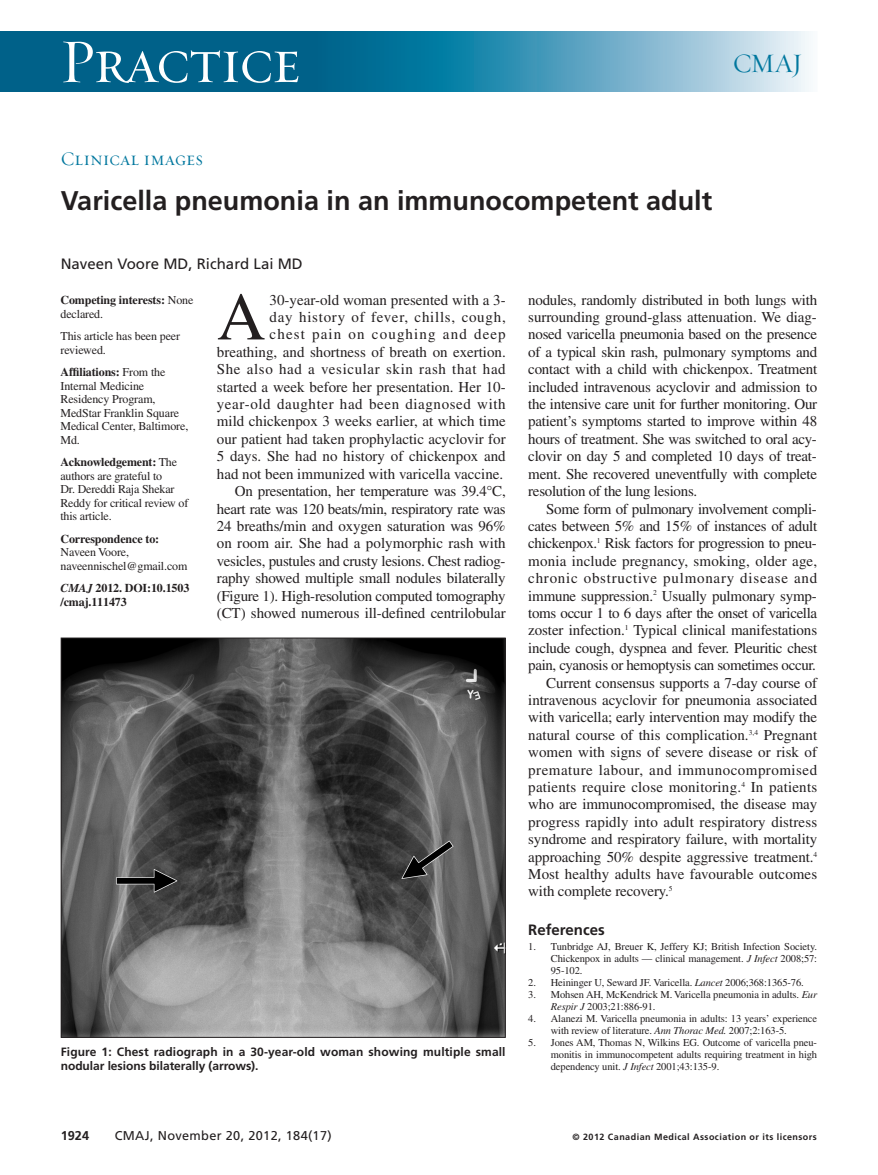
<style>
.page{position:relative;width:878px;height:1175px;background:#fff}
.page>*{position:absolute;margin:0;border:0;box-sizing:border-box;transform-origin:0 0}
.t1{font:67.5px "Times LT Std";color:#231f20}
.t2{font:63px "Requiem Display HTF Small Caps";letter-spacing:-.03em;color:#fff}
.t3{font:700 27px "Frutiger LT Std";color:#231f20}
.t4{font:27px "Requiem Display HTF Roman";color:#00779e}
.t5{font:19.5px "Requiem Display HTF Small Caps";color:#00779e}
.t6{font:15px/17.4px "Times LT Std";letter-spacing:-.005em;color:#231f20;text-align:right}
.t7{font:15px "Times LT Std";letter-spacing:-.025em;color:#231f20}
.t8{font:15px "Times LT Std";letter-spacing:.015em;color:#231f20}
.t9{font:15px "Times LT Std";letter-spacing:.05em;color:#231f20}
.t10{font:15px "Times LT Std";letter-spacing:.03em;color:#231f20}
.t11{font:15px "Frutiger LT Std";color:#231f20}
.t12{font:700 15px "Frutiger LT Std";color:#231f20}
.t13{font:12.75px "Frutiger LT Std";letter-spacing:.025em;color:#231f20}
.t14{font:700 12.75px "Frutiger LT Std";color:#231f20}
.t15{font:12px/13.5px "Times LT Std";letter-spacing:-.01em;color:#231f20}
.t16{font:700 12px/14.2px "Frutiger LT Std";letter-spacing:.01em;color:#231f20}
.t17{font:700 12px/13.5px "Times LT Std";letter-spacing:-.01em;color:#231f20}
.t18{font:10.5px/12px "Times LT Std";letter-spacing:-.01em;color:#231f20;text-align:justify}
.t19{font:700 9px "Frutiger LT Std";letter-spacing:.05em;color:#231f20}
.s1{font-weight:400}
.s2{font-weight:700}
.s3{font-style:italic}
</style>
<div class="page">
<div style="left:0;top:32px;width:350px;height:60px;background:#006189"></div>
<svg style="left:350px;top:32px;width:459px;height:60px;background:#5fa6c2"></svg>
<img style="left:63px;top:639px;width:440px;height:396px">
<h2 class="t2" style="left:59px;top:23px;width:243px">Practice</h2>
<h3 class="t4" style="left:733px;top:47px;width:71px">CMAJ</h3>
<h3 class="t5" style="left:61px;top:147px;width:144px">Clinical images</h3>
<h3 class="t3" style="left:61px;top:190px;width:653px">Varicella pneumonia in an immunocompetent adult</h3>
<p class="t11" style="left:61px;top:258px;width:243px">Naveen Voore MD, Richard Lai MD</p>
<p class="t17" style="left:60px;top:294px;width:134px">Competing interests: <span class="s1">None declared.</span></p>
<p class="t15" style="left:60px;top:330px;width:121px">This article has been peer reviewed.</p>
<p class="t15" style="left:60px;top:366px;width:129px"><span class="s2">Affiliations:</span> From the<br>Internal Medicine<br>Residency Program,<br>MedStar Franklin Square<br>Medical Center, Baltimore,<br>Md.</p>
<p class="t15" style="left:60px;top:456px;width:129px"><span class="s2">Acknowledgement:</span> The authors are grateful to<br>Dr. Dereddi Raja Shekar<br>Reddy for critical review of this article.</p>
<p class="t17" style="left:60px;top:533px;width:100px">Correspondence to:</p>
<p class="t15" style="left:60px;top:546px;width:128px">Naveen Voore, naveennischel@gmail.com</p>
<p class="t17" style="left:60px;top:582px;width:130px"><span class="s3">CMAJ</span> 2012. DOI:10.1503 /cmaj.111473</p>
<h1 class="t1" style="left:217px;top:293px;width:50px">A</h1>
<p class="t6" style="left:217px;top:292px;width:290px">30-year-old woman presented with a 3-<br>day history of fever, chills, cough,<br>chest pain on coughing and deep breathing, and shortness of breath on exertion.<br>She also had a vesicular skin rash that had started a week before her presentation. Her 10- year-old daughter had been diagnosed with mild chickenpox 3 weeks earlier, at which time our patient had taken prophylactic acyclovir for 5 days. She had no history of chickenpox and had not been immunized with varicella vaccine.<br>On presentation, her temperature was 39.4°C, heart rate was 120 beats/min, respiratory rate was 24 breaths/min and oxygen saturation was 96% on room air. She had a polymorphic rash with vesicles, pustules and crusty lesions. Chest radiog&shy;raphy showed multiple small nodules bilaterally (Figure 1). High-resolution computed tomography (CT) showed numerous ill-defined centrilobular</p>
<p class="t6" style="left:528px;top:292px;width:290px;text-align:justify">nodules, randomly distributed in both lungs with surrounding ground-glass attenuation. We diag&shy;nosed varicella pneumonia based on the presence of a typical skin rash, pulmonary symptoms and contact with a child with chickenpox. Treatment included intravenous acyclovir and admission to the intensive care unit for further monitoring. Our patient’s symptoms started to improve within 48 hours of treatment. She was switched to oral acy&shy;clovir on day 5 and completed 10 days of treat&shy;ment. She recovered uneventfully with complete resolution of the lung lesions.</p>
<p class="t7" style="left:546px;top:503px;width:272px">Some form of pulmonary involvement compli-</p>
<p class="t6" style="left:528px;top:519px;width:290px">cates between 5% and 15% of instances of adult</p>
<p class="t7" style="left:528px;top:538px;width:290px">chickenpox.<sup>1</sup> Risk factors for progression to pneu-</p>
<p class="t6" style="left:528px;top:553px;width:290px">monia include pregnancy, smoking, older age,</p>
<p class="t9" style="left:528px;top:573px;width:290px">chronic obstructive pulmonary disease and</p>
<p class="t6" style="left:528px;top:588px;width:290px">immune suppression.<sup>2</sup> Usually pulmonary symp-</p>
<p class="t7" style="left:528px;top:607px;width:290px">toms occur 1 to 6 days after the onset of varicella</p>
<p class="t6" style="left:528px;top:623px;width:290px">zoster infection.<sup>1</sup> Typical clinical manifestations</p>
<p class="t6" style="left:528px;top:640px;width:290px">include cough, dyspnea and fever. Pleuritic chest</p>
<p class="t7" style="left:528px;top:660px;width:289px">pain, cyanosis or hemoptysis can sometimes occur.</p>
<p class="t6" style="left:546px;top:675px;width:272px">Current consensus supports a 7-day course of</p>
<p class="t6" style="left:528px;top:693px;width:290px">intravenous acyclovir for pneumonia associated</p>
<p class="t6" style="left:528px;top:710px;width:290px">with varicella; early intervention may modify the</p>
<p class="t6" style="left:528px;top:727px;width:290px">natural course of this complication.<sup>3,4</sup> Pregnant</p>
<p class="t6" style="left:528px;top:745px;width:290px">women with signs of severe disease or risk of</p>
<p class="t10" style="left:528px;top:764px;width:290px">premature labour, and immunocompromised</p>
<p class="t8" style="left:528px;top:781px;width:290px">patients require close monitoring.<sup>4</sup> In patients</p>
<p class="t6" style="left:528px;top:797px;width:290px">who are immunocompromised, the disease may</p>
<p class="t6" style="left:528px;top:814px;width:290px">progress rapidly into adult respiratory distress</p>
<p class="t6" style="left:528px;top:832px;width:290px">syndrome and respiratory failure, with mortality</p>
<p class="t6" style="left:528px;top:849px;width:290px">approaching 50% despite aggressive treatment.<sup>4</sup></p>
<p class="t6" style="left:528px;top:867px;width:290px">Most healthy adults have favourable outcomes</p>
<p class="t6" style="left:528px;top:884px;width:146px">with complete recovery.<sup>5</sup></p>
<p class="t12" style="left:528px;top:923px;width:78px">References</p>
<p class="t18" style="left:551px;top:941px;width:268px;text-indent:-23px">1. Tunbridge AJ, Breuer K, Jeffery KJ; British Infection Society.<br>Chickenpox in adults — clinical management. <span class="s3">J Infect</span> 2008;57:<br>95-102.</p>
<p class="t18" style="left:528px;top:977px;width:277px">2. Heininger U, Seward JF. Varicella. <span class="s3">Lancet</span> 2006;368:1365-76.</p>
<p class="t18" style="left:551px;top:989px;width:268px;text-indent:-23px">3. Mohsen AH, McKendrick M. Varicella pneumonia in adults. <span class="s3">Eur<br>Respir J</span> 2003;21:886-91.</p>
<p class="t18" style="left:551px;top:1013px;width:268px;text-indent:-23px">4. Alanezi M. Varicella pneumonia in adults: 13 years’ experience with review of literature. <span class="s3">Ann Thorac Med.</span> 2007;2:163-5.</p>
<p class="t18" style="left:551px;top:1037px;width:268px;text-indent:-23px">5. Jones AM, Thomas N, Wilkins EG. Outcome of varicella pneu&shy;monitis in immunocompetent adults requiring treatment in high dependency unit. <span class="s3">J Infect</span> 2001;43:135-9.</p>
<p class="t16" style="left:61px;top:1045px;width:446px">Figure 1: Chest radiograph in a 30-year-old woman showing multiple small nodular lesions bilaterally (arrows).</p>
<p class="t14" style="left:61px;top:1130px;width:30px">1924</p>
<p class="t13" style="left:115px;top:1130px;width:218px">CMAJ, November 20, 2012, 184(17)</p>
<p class="t19" style="left:572px;top:1132px;width:246px">© 2012 Canadian Medical Association or its licensors</p>
</div>
